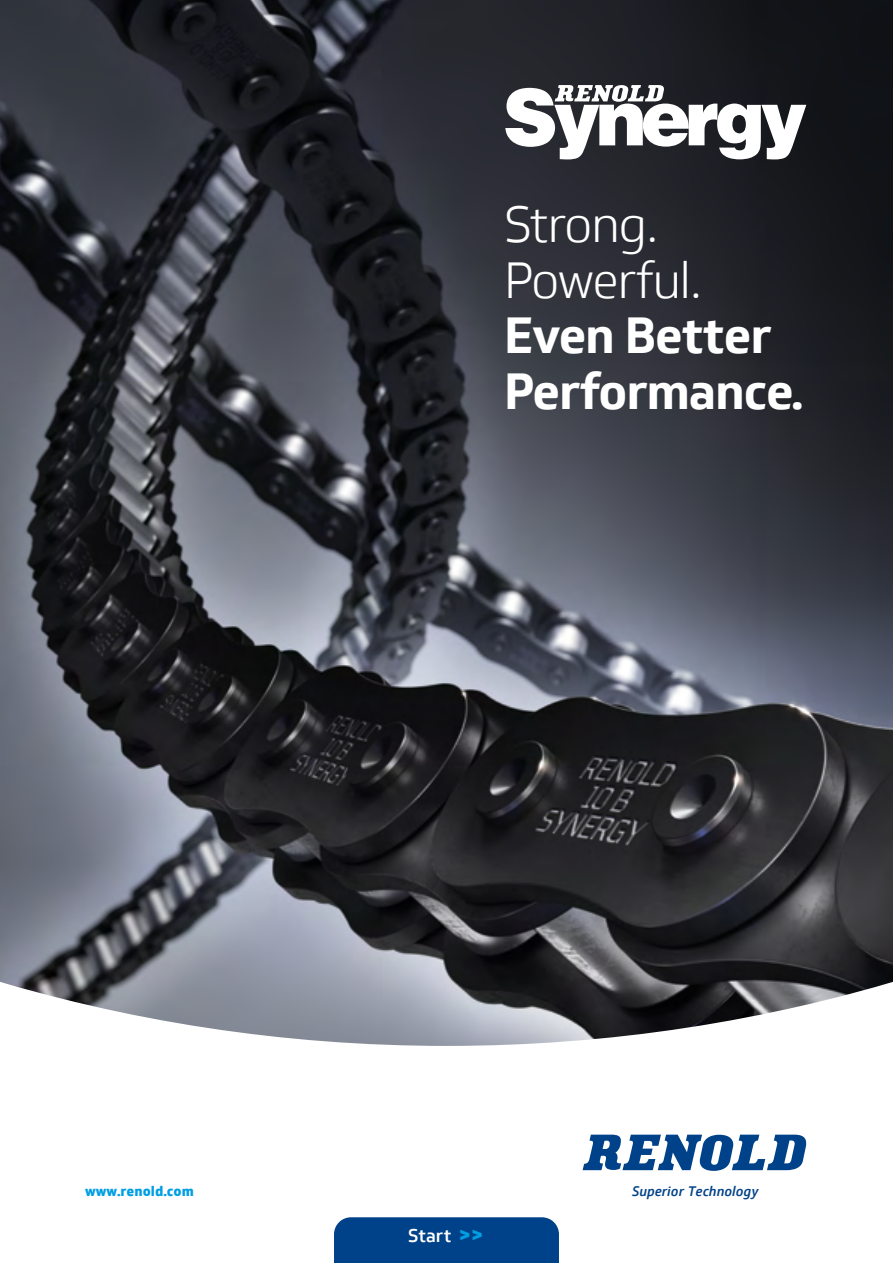
<style>
.page{position:relative;width:893px;height:1263px;background:#fff}
.page>*{position:absolute;margin:0;border:0;box-sizing:border-box;transform-origin:0 0}
.t1{font:700 49.5px/55.5px "Soleto";letter-spacing:-.025em;color:#fff}
.t2{font:300 49.5px/55.5px "Soleto";letter-spacing:-.025em;color:#fff}
.t3{font:500 18px "Soleto";color:#fff}
.t4{font:italic 500 13.5px "Soleto";color:#004289}
.t5{font:800 13.5px "Soleto";color:#009fe3}
.s1{font-weight:800;font-size:21px;color:#009fe3}
</style>
<div class="page">
<img style="left:0;top:0;width:893px;height:949px">
<svg style="left:0;top:949px;width:893px;height:222px"></svg>
<svg style="left:505px;top:85px;width:301px;height:74px"></svg>
<svg style="left:583px;top:1135px;width:224px;height:36px"></svg>
<div style="left:334px;top:1217px;width:225px;height:46px;background:#004289"></div>
<p class="t2" style="left:504px;top:198px;width:200px">Strong.<br>Powerful.</p>
<p class="t1" style="left:504px;top:308px;width:302px">Even Better<br>Performance.</p>
<p class="t5" style="left:85px;top:1182px;width:110px">www.renold.com</p>
<p class="t4" style="left:632px;top:1182px;width:128px">Superior Technology</p>
<p class="t3" style="left:408px;top:1225px;width:77px">Start <span class="s1">&gt;&gt;</span></p>
</div>
